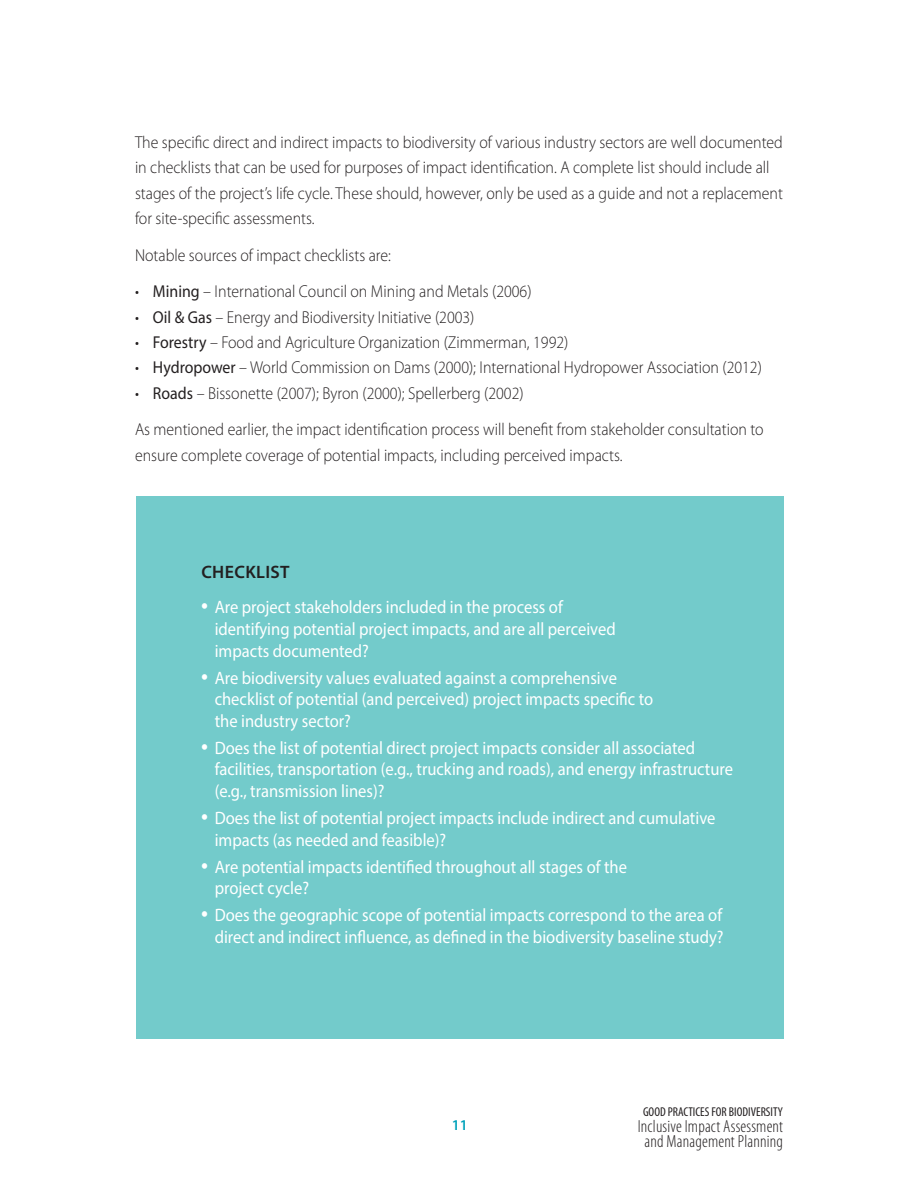
<style>
.page{position:relative;width:918px;height:1188px;background:#fff}
.page>*{position:absolute;margin:0;border:0;box-sizing:border-box;transform-origin:0 0}
.t1{font:18px/21.6px "Myriad Pro";color:#fff;scale:.92 1}
.t2{font:600 18px "Myriad Pro";letter-spacing:.02em;color:#231f20}
.t3{font:300 condensed 17.55px/15.6px "Myriad Pro";letter-spacing:.01em;color:#231f20;text-align:center}
.t4{font:300 17.25px/25.5px "Myriad Pro";color:#231f20;scale:.92 1}
.t5{font:600 15px "Myriad Pro";color:#00a2ba}
.t6{font:condensed 12.9px "Myriad Pro";color:#231f20}
.s1{font-weight:400}
.s2{font-size:27px}
</style>
<div class="page">
<div style="left:136px;top:496px;width:648px;height:543px;background:#73cbcb"></div>
<p class="t4" style="left:135px;top:129px;width:706px">The specific direct and indirect impacts to biodiversity of various industry sectors are well documented in checklists that can be used for purposes of impact identification. A complete list should include all stages of the project’s life cycle. These should, however, only be used as a guide and not a replacement for site-specific assessments.</p>
<p class="t4" style="left:135px;top:242px;width:280px">Notable sources of impact checklists are:</p>
<p class="t4" style="left:135px;top:278px;width:433px">• <span class="s1">Mining</span> – International Council on Mining and Metals (2006)</p>
<p class="t4" style="left:135px;top:304px;width:370px">• <span class="s1">Oil &amp; Gas</span> – Energy and Biodiversity Initiative (2003)</p>
<p class="t4" style="left:135px;top:329px;width:473px">• <span class="s1">Forestry</span> – Food and Agriculture Organization (Zimmerman, 1992)</p>
<p class="t4" style="left:135px;top:355px;width:683px">• <span class="s1">Hydropower</span> – World Commission on Dams (2000); International Hydropower Association (2012)</p>
<p class="t4" style="left:135px;top:375px;width:685px;line-height:36.3px">• <span class="s1">Roads</span> – Bissonette (2007); Byron (2000); Spellerberg (2002)<br>As mentioned earlier, the impact identification process will benefit from stakeholder consultation to</p>
<p class="t4" style="left:135px;top:442px;width:531px">ensure complete coverage of potential impacts, including perceived impacts.</p>
<p class="t2" style="left:201px;top:561px;width:90px">CHECKLIST</p>
<p class="t1" style="left:215px;top:596px;width:437px;text-indent:-14px"><span class="s2">•</span> Are project stakeholders included in the process of identifying potential project impacts, and are all perceived impacts documented?</p>
<p class="t1" style="left:215px;top:666px;width:478px;text-indent:-14px"><span class="s2">•</span> Are biodiversity values evaluated against a comprehensive checklist of potential (and perceived) project impacts specific to the industry sector?</p>
<p class="t1" style="left:215px;top:737px;width:565px;text-indent:-13px"><span class="s2">•</span> Does the list of potential direct project impacts consider all associated facilities, transportation (e.g., trucking and roads), and energy infrastructure (e.g., transmission lines)?</p>
<p class="t1" style="left:215px;top:807px;width:546px;text-indent:-13px"><span class="s2">•</span> Does the list of potential project impacts include indirect and cumulative impacts (as needed and feasible)?</p>
<p class="t1" style="left:215px;top:855px;width:450px;text-indent:-14px"><span class="s2">•</span> Are potential impacts identified throughout all stages of the project cycle?</p>
<p class="t1" style="left:201px;top:904px;width:569px;text-align:right"><span class="s2">•</span> Does the geographic scope of potential impacts correspond to the area of direct and indirect influence, as defined in the biodiversity baseline study?</p>
<p class="t5" style="left:452px;top:1116px;width:18px">11</p>
<p class="t6" style="left:643px;top:1104px;width:141px">GOOD PRACTICES FOR BIODIVERSITY</p>
<p class="t3" style="left:638px;top:1118px;width:147px">Inclusive Impact Assessment and Management Planning</p>
</div>
